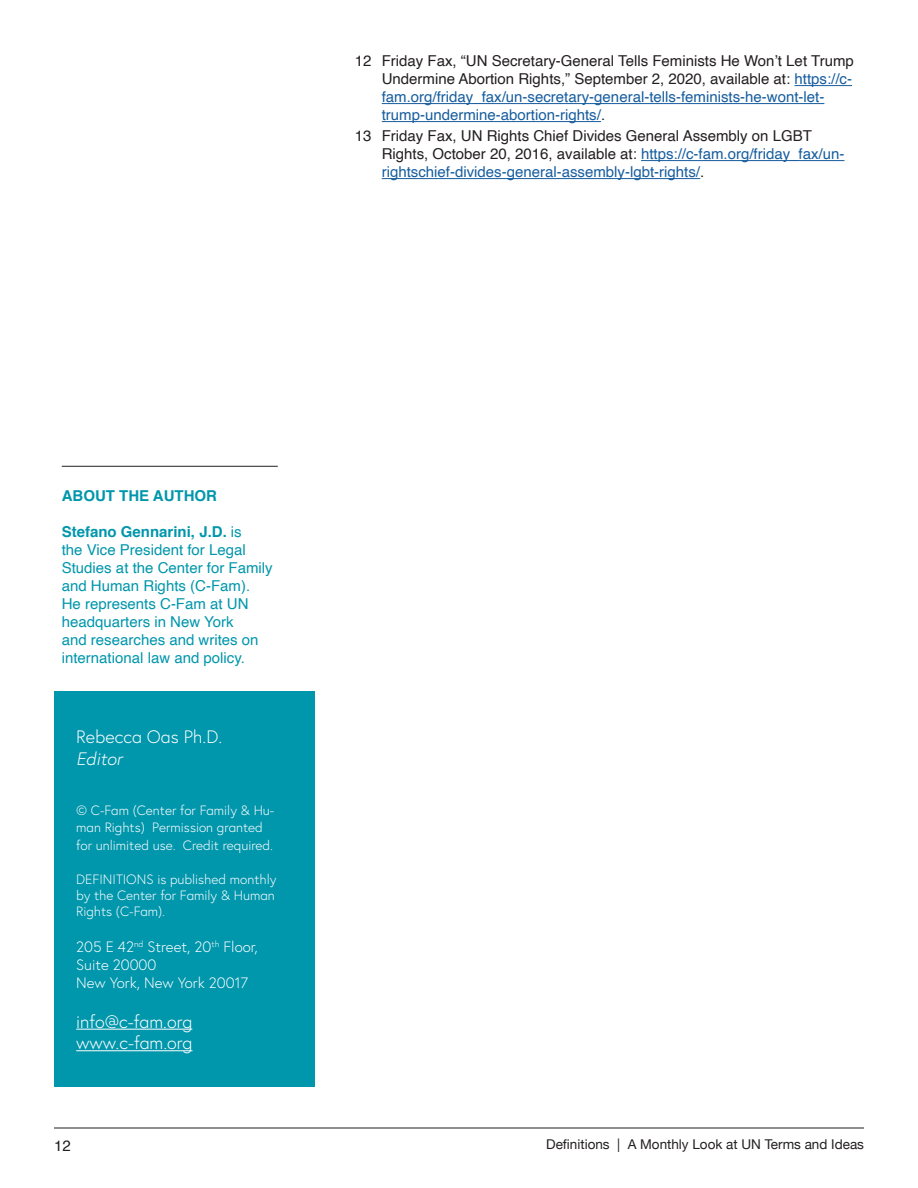
<style>
.page{position:relative;width:918px;height:1188px;background:#fff}
.page>*{position:absolute;margin:0;border:0;box-sizing:border-box;transform-origin:0 0}
.t1{font:300 18px "Europa";color:#fff}
.t2{font:italic 300 18px "Europa";color:#fff}
.t3{font:15px/18px "Helvetica";color:#231f20}
.t4{font:15px/18px "Helvetica";color:#0096ac}
.t5{font:300 15px/18px "Europa";color:#fff}
.t6{font:700 15px "Helvetica";color:#0096ac}
.t7{font:300 13.5px/16.2px "Europa";color:#fff}
.t8{font:13.5px "Helvetica Neue";color:#231f20}
.s1{color:#175d9e}
.s2{font-weight:400}
</style>
<div class="page">
<hr style="left:54px;top:1128px;width:810px;height:1px;background:#231f20">
<div style="left:54px;top:691px;width:260px;height:395px;background:#0096ac"></div>
<hr style="left:62px;top:466px;width:216px;height:1px;background:#231f20">
<hr style="left:76px;top:1029px;width:116px;height:1px;background:#fff">
<hr style="left:76px;top:1050px;width:116px;height:1px;background:#fff">
<hr style="left:794px;top:85px;width:58px;height:1px;background:#175d9e">
<hr style="left:382px;top:103px;width:442px;height:1px;background:#175d9e">
<hr style="left:382px;top:121px;width:219px;height:1px;background:#175d9e">
<hr style="left:641px;top:160px;width:203px;height:1px;background:#175d9e">
<hr style="left:382px;top:178px;width:318px;height:1px;background:#175d9e">
<p class="t3" style="left:382px;top:53px;width:474px;text-indent:-27px">12 Friday Fax, “UN Secretary-General Tells Feminists He Won’t Let Trump Undermine Abortion Rights,” September 2, 2020, available at: <span class="s1">https://c&shy;fam.org/friday_fax/un-secretary-general-tells-feminists-he-wont-let&shy;trump-undermine-abortion-rights/</span>.</p>
<p class="t3" style="left:382px;top:128px;width:464px;text-indent:-27px">13 Friday Fax, UN Rights Chief Divides General Assembly on LGBT<br>Rights, October 20, 2016, available at: <span class="s1">https://c-fam.org/friday_fax/un&shy;rightschief-divides-general-assembly-lgbt-rights/</span>.</p>
<p class="t6" style="left:62px;top:484px;width:157px">ABOUT THE AUTHOR</p>
<p class="t6" style="left:62px;top:520px;width:182px">Stefano Gennarini, J.D. <span class="s2">is</span></p>
<p class="t4" style="left:62px;top:541px;width:212px">the Vice President for Legal<br>Studies at the Center for Family and Human Rights (C-Fam).<br>He represents C-Fam at UN headquarters in New York</p>
<p class="t4" style="left:62px;top:631px;width:198px">and researches and writes on international law and policy.</p>
<p class="t1" style="left:76px;top:726px;width:148px">Rebecca Oas Ph.D.</p>
<p class="t2" style="left:76px;top:747px;width:48px">Editor</p>
<p class="t7" style="left:76px;top:802px;width:200px">© C-Fam (Center for Family &amp; Hu&shy;man Rights) Permission granted</p>
<p class="t7" style="left:76px;top:837px;width:198px">for unlimited use. Credit required.</p>
<p class="t7" style="left:76px;top:871px;width:202px;text-align:justify">DEFINITIONS is published monthly by the Center for Family &amp; Human Rights (C-Fam).</p>
<p class="t5" style="left:76px;top:938px;width:183px">205 E 42<sup>nd</sup> Street, 20<sup>th</sup> Floor,<br>Suite 20000</p>
<p class="t5" style="left:76px;top:974px;width:173px">New York, New York 20017</p>
<p class="t1" style="left:76px;top:1010px;width:118px">info@c-fam.org</p>
<p class="t1" style="left:76px;top:1032px;width:118px">www.c-fam.org</p>
<p class="t3" style="left:54px;top:1137px;width:18px">12</p>
<p class="t8" style="left:546px;top:1135px;width:319px">Definitions | A Monthly Look at UN Terms and Ideas</p>
</div>
